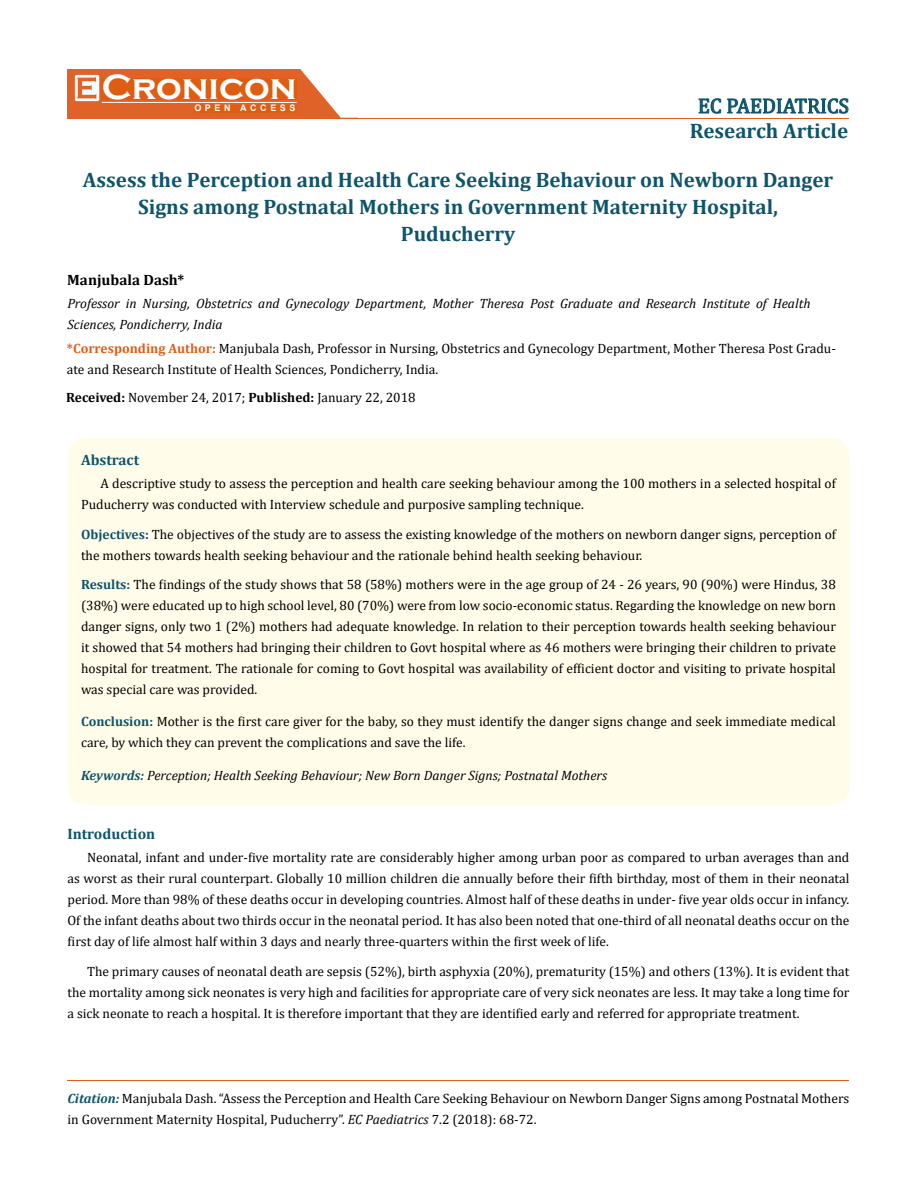
<style>
.page{position:relative;width:917px;height:1190px;background:#fff}
.page>*{position:absolute;margin:0;border:0;box-sizing:border-box;transform-origin:0 0}
.t1{font:700 36px "Copperplate Gothic";color:#fff}
.t2{font:700 21px/27px "Cambria";color:#0e546a;text-align:center}
.t3{font:21px "Cambria";color:#0e546a}
.t4{font:700 15px "Cambria";color:#0e546a}
.t5{font:700 15px "Cambria";color:#000}
.t6{font:13.5px/21px "Cambria";color:#000}
.t7{font:italic 13.5px/21px "Cambria";color:#000}
.t8{font:700 9px "Arial";letter-spacing:.4em;color:#fff}
.s1{font-weight:700;color:#e05d1a}
.s2{font-weight:700}
.s3{font-weight:700;color:#0e546a}
.s4{font-weight:700;font-style:italic;color:#0e546a}
.s5{font-style:italic}
</style>
<div class="page">
<div style="left:67px;top:70px;width:290px;height:49px;background:#e06228"></div>
<svg style="left:300px;top:69px;width:58px;height:49px"></svg>
<img style="left:75px;top:75px;width:24px;height:26px">
<div style="left:102px;top:79px;width:195px;height:21px;background:#df5d11"></div>
<div style="left:194px;top:105px;width:103px;height:7px;background:#df5d11"></div>
<svg style="left:698px;top:98px;width:23px;height:16px"></svg>
<svg style="left:727px;top:98px;width:121px;height:16px"></svg>
<hr style="left:102px;top:102px;width:194px;height:1px;background:#fff">
<hr style="left:279px;top:118px;width:569px;height:1px;background:#e05d1a">
<hr style="left:67px;top:1080px;width:782px;height:1px;background:#e05d1a">
<div style="left:67px;top:438px;width:782px;height:366px;background:#fffde9;border-radius:18px"></div>
<h1 class="t1" style="left:102px;top:68px;width:196px">Cronicon</h1>
<p class="t8" style="left:194px;top:102px;width:103px">OPEN ACCESS</p>
<h2 class="t3" style="left:698px;top:93px;width:153px">EC PAEDIATRICS</h2>
<h2 class="t2" style="left:690px;top:116px;width:160px">Research Article</h2>
<h2 class="t2" style="left:83px;top:166px;width:751px">Assess the Perception and Health Care Seeking Behaviour on Newborn Danger<br>Signs among Postnatal Mothers in Government Maternity Hospital,<br>Puducherry</h2>
<p class="t5" style="left:67px;top:269px;width:119px">Manjubala Dash*</p>
<p class="t7" style="left:67px;top:292px;width:744px">Professor in Nursing, Obstetrics and Gynecology Department, Mother Theresa Post Graduate and Research Institute of Health<br>Sciences, Pondicherry, India</p>
<p class="t6" style="left:67px;top:337px;width:770px"><span class="s1">*Corresponding Author:</span> Manjubala Dash, Professor in Nursing, Obstetrics and Gynecology Department, Mother Theresa Post Gradu&shy;ate and Research Institute of Health Sciences, Pondicherry, India.</p>
<p class="t6" style="left:66px;top:387px;width:351px"><span class="s2">Received:</span> November 24, 2017; <span class="s2">Published:</span> January 22, 2018</p>
<p class="t4" style="left:81px;top:449px;width:60px">Abstract</p>
<p class="t6" style="left:81px;top:473px;width:756px;text-indent:19px">A descriptive study to assess the perception and health care seeking behaviour among the 100 mothers in a selected hospital of<br>Puducherry was conducted with Interview schedule and purposive sampling technique.</p>
<p class="t6" style="left:81px;top:523px;width:756px"><span class="s3">Objectives:</span> The objectives of the study are to assess the existing knowledge of the mothers on newborn danger signs, perception of the mothers towards health seeking behaviour and the rationale behind health seeking behaviour.</p>
<p class="t6" style="left:81px;top:573px;width:756px;text-align:justify"><span class="s3">Results:</span> The findings of the study shows that 58 (58%) mothers were in the age group of 24 - 26 years, 90 (90%) were Hindus, 38 (38%) were educated up to high school level, 80 (70%) were from low socio-economic status. Regarding the knowledge on new born danger signs, only two 1 (2%) mothers had adequate knowledge. In relation to their perception towards health seeking behaviour it showed that 54 mothers had bringing their children to Govt hospital where as 46 mothers were bringing their children to private hospital for treatment. The rationale for coming to Govt hospital was availability of efficient doctor and visiting to private hospital was special care was provided.</p>
<p class="t6" style="left:81px;top:710px;width:756px"><span class="s3">Conclusion:</span> Mother is the first care giver for the baby, so they must identify the danger signs change and seek immediate medical care, by which they can prevent the complications and save the life.</p>
<p class="t7" style="left:81px;top:764px;width:527px"><span class="s3">Keywords:</span> Perception; Health Seeking Behaviour; New Born Danger Signs; Postnatal Mothers</p>
<p class="t4" style="left:67px;top:823px;width:89px">Introduction</p>
<p class="t6" style="left:67px;top:846px;width:783px;text-align:justify;text-indent:19px">Neonatal, infant and under-five mortality rate are considerably higher among urban poor as compared to urban averages than and as worst as their rural counterpart. Globally 10 million children die annually before their fifth birthday, most of them in their neonatal period. More than 98% of these deaths occur in developing countries. Almost half of these deaths in under- five year olds occur in infancy.<br>Of the infant deaths about two thirds occur in the neonatal period. It has also been noted that one-third of all neonatal deaths occur on the first day of life almost half within 3 days and nearly three-quarters within the first week of life.</p>
<p class="t6" style="left:67px;top:960px;width:783px;text-align:justify;text-indent:19px">The primary causes of neonatal death are sepsis (52%), birth asphyxia (20%), prematurity (15%) and others (13%). It is evident that the mortality among sick neonates is very high and facilities for appropriate care of very sick neonates are less. It may take a long time for a sick neonate to reach a hospital. It is therefore important that they are identified early and referred for appropriate treatment.</p>
<p class="t6" style="left:67px;top:1087px;width:783px"><span class="s4">Citation:</span> Manjubala Dash. “Assess the Perception and Health Care Seeking Behaviour on Newborn Danger Signs among Postnatal Mothers in Government Maternity Hospital, Puducherry”. <span class="s5">EC Paediatrics</span> 7.2 (2018): 68-72.</p>
</div>
